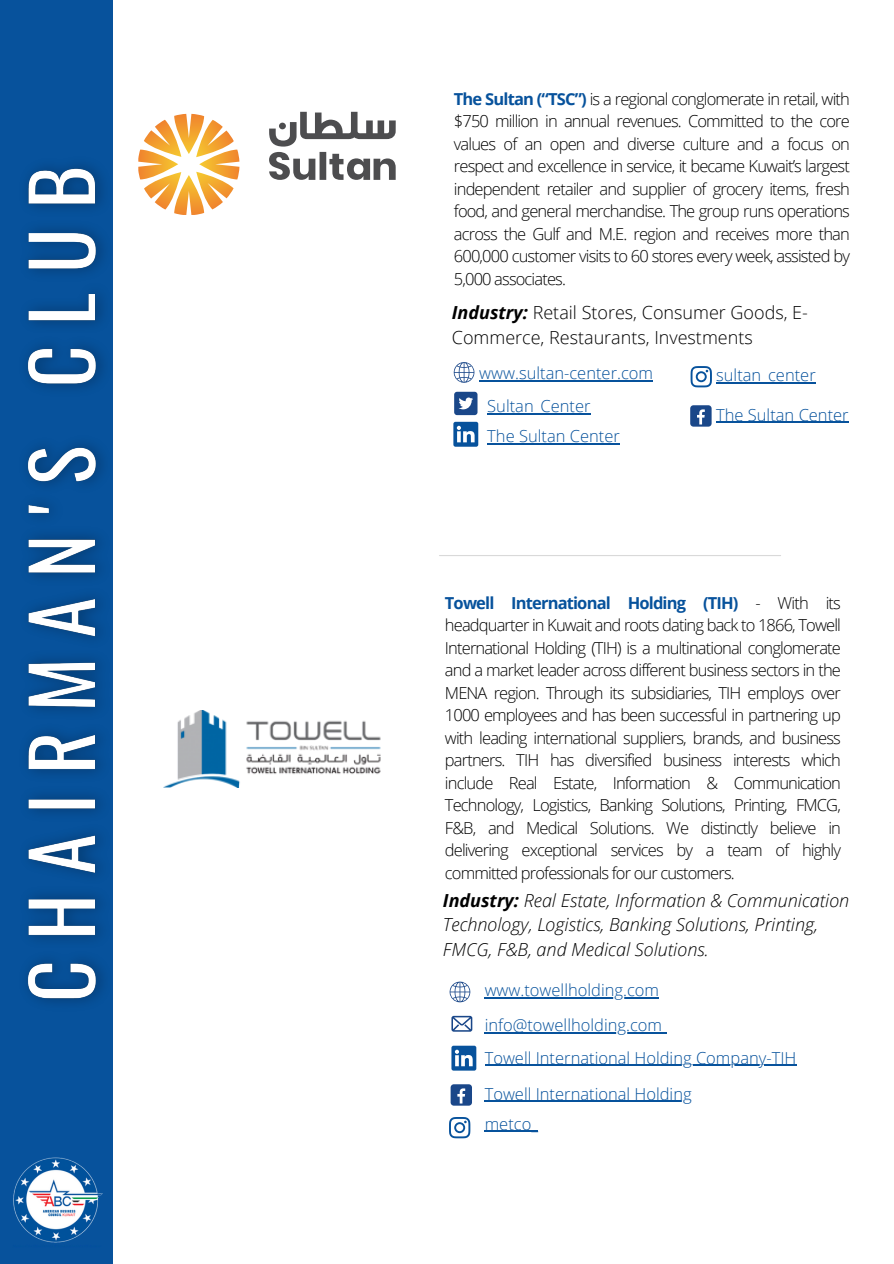
<style>
.page{position:relative;width:894px;height:1264px;background:#fff}
.page>*{position:absolute;margin:0;border:0;box-sizing:border-box;transform-origin:0 0}
.t1{font:italic 300 18px/24.8px "Open Sans";color:#000}
.t2{font:300 18px/24.8px "Open Sans";color:#000}
.t3{font:300 16.5px/22.5px "Open Sans";letter-spacing:-.05em;color:#000;text-align:justify}
.t4{font:300 16.5px "Open Sans";color:#07529c}
.s1{font-weight:700;color:#07529c}
.s2{font-weight:700;font-style:italic}
.s3{font-weight:700}
</style>
<div class="page">
<hr style="left:479px;top:380px;width:174px;height:1px;background:#07529c">
<hr style="left:716px;top:382px;width:99px;height:1px;background:#07529c">
<hr style="left:487px;top:413px;width:103px;height:1px;background:#07529c">
<hr style="left:487px;top:443px;width:132px;height:1px;background:#07529c">
<hr style="left:716px;top:422px;width:132px;height:1px;background:#07529c">
<div style="left:0;top:0;width:113px;height:1263px;background:#07529c"></div>
<img style="left:27px;top:164px;width:76px;height:839px">
<img style="left:13px;top:1157px;width:90px;height:86px">
<svg style="left:453px;top:362px;width:21px;height:21px"></svg>
<svg style="left:690px;top:366px;width:21px;height:21px"></svg>
<svg style="left:453px;top:422px;width:25px;height:24px"></svg>
<svg style="left:138px;top:114px;width:101px;height:101px"></svg>
<svg style="left:269px;top:112px;width:126px;height:68px"></svg>
<div style="left:454px;top:392px;width:23px;height:23px;background:#1a4789;border-radius:3px"></div>
<svg style="left:459px;top:397px;width:14px;height:12px"></svg>
<div style="left:690px;top:405px;width:21px;height:21px;background:#1a4789;border-radius:3px"></div>
<svg style="left:697px;top:409px;width:7px;height:15px"></svg>
<hr style="left:439px;top:555px;width:341px;height:1px;background:#d9d9d9">
<img style="left:164px;top:710px;width:217px;height:77px">
<svg style="left:449px;top:981px;width:21px;height:21px"></svg>
<svg style="left:449px;top:1117px;width:21px;height:21px"></svg>
<svg style="left:451px;top:1045px;width:25px;height:25px"></svg>
<div style="left:450px;top:1084px;width:22px;height:21px;background:#1a4789;border-radius:3px"></div>
<svg style="left:457px;top:1088px;width:8px;height:15px"></svg>
<svg style="left:451px;top:1015px;width:21px;height:16px"></svg>
<hr style="left:484px;top:997px;width:175px;height:1px;background:#07529c">
<hr style="left:484px;top:1100px;width:207px;height:1px;background:#07529c">
<hr style="left:484px;top:1064px;width:312px;height:2px;background:#07529c">
<hr style="left:484px;top:1032px;width:178px;height:1px;background:#07529c">
<hr style="left:484px;top:1130px;width:54px;height:1px;background:#07529c">
<p class="t3" style="left:454px;top:87px;width:397px"><span class="s1">The Sultan (“TSC”)</span> is a regional conglomerate in retail, with $750 million in annual revenues. Committed to the core values of an open and diverse culture and a focus on respect and excellence in service, it became Kuwait’s largest independent retailer and supplier of grocery items, fresh food, and general merchandise. The group runs operations across the Gulf and M.E. region and receives more than 600,000 customer visits to 60 stores every week, assisted by 5,000 associates.</p>
<p class="t2" style="left:451px;top:300px;width:357px"><span class="s2">Industry:</span> Retail Stores, Consumer Goods, E-<br>Commerce, Restaurants, Investments</p>
<p class="t4" style="left:479px;top:361px;width:175px">www.sultan-center.com</p>
<p class="t4" style="left:716px;top:363px;width:101px">sultan_center</p>
<p class="t4" style="left:487px;top:394px;width:105px">Sultan_Center</p>
<p class="t4" style="left:487px;top:424px;width:134px">The Sultan Center</p>
<p class="t4" style="left:716px;top:403px;width:134px">The Sultan Center</p>
<p class="t3" style="left:445px;top:591px;width:397px"><span class="s1">Towell International Holding (TIH)</span> - With its headquarter in Kuwait and roots dating back to 1866, Towell International Holding (TIH) is a multinational conglomerate and a market leader across different business sectors in the MENA region. Through its subsidiaries, TIH employs over 1000 employees and has been successful in partnering up with leading international suppliers, brands, and business partners. TIH has diversified business interests which include Real Estate, Information &amp; Communication Technology, Logistics, Banking Solutions, Printing, FMCG, F&amp;B, and Medical Solutions. We distinctly believe in delivering exceptional services by a team of highly committed professionals for our customers.</p>
<p class="t1" style="left:443px;top:887px;width:408px"><span class="s3">Industry:</span> Real Estate, Information &amp; Communication<br>Technology, Logistics, Banking Solutions, Printing,<br>FMCG, F&amp;B, and Medical Solutions.</p>
<p class="t4" style="left:484px;top:978px;width:176px">www.towellholding.com</p>
<p class="t4" style="left:484px;top:1013px;width:179px">info@towellholding.com</p>
<p class="t4" style="left:484px;top:1046px;width:313px">Towell International Holding Company-TIH</p>
<p class="t4" style="left:484px;top:1081px;width:208px">Towell International Holding</p>
<p class="t4" style="left:484px;top:1112px;width:55px">metco_</p>
</div>
